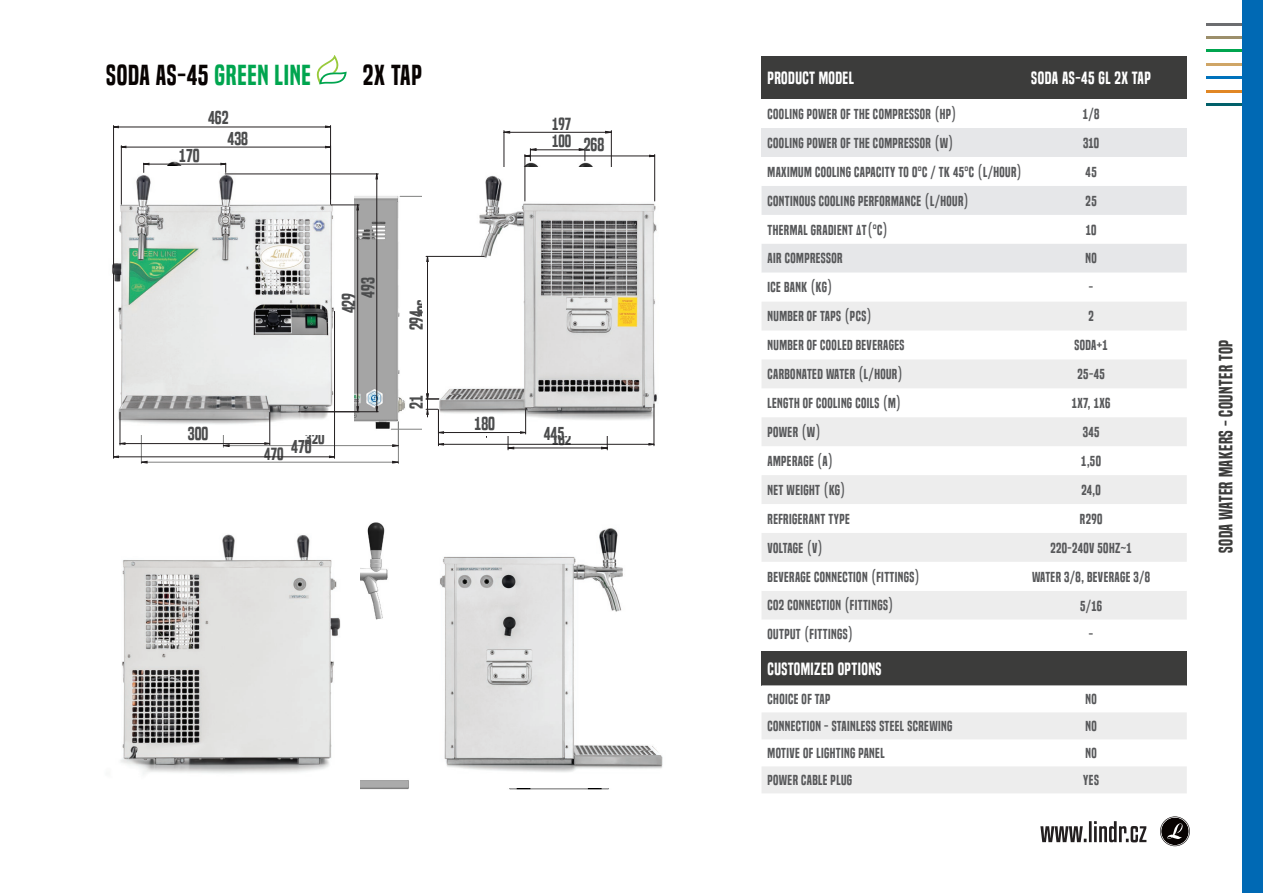
<style>
.page{position:relative;width:1263px;height:893px;background:#fff}
.page>*{position:absolute;margin:0;border:0;box-sizing:border-box;transform-origin:0 0}
.t1{font:27px "Built Titling Sb";letter-spacing:.025em;color:#080302}
.t2{font:18px "Built Titling Sb";letter-spacing:.025em;color:#3c3c3b}
.t3{font:17.4px "Built Titling Sb";color:#4b4c4d}
.t4{font:16.5px "Built Titling Sb";letter-spacing:.025em;color:#fff}
.t5{font:16.35px "Built Titling Sb";color:#4b4c4d}
.t6{font:13.5px/29px "Built Titling Sb";letter-spacing:.03em;color:#57585a}
.s1{color:#00a54f}
</style>
<div class="page">
<img style="left:360px;top:522px;width:49px;height:268px">
<hr style="left:398px;top:422px;width:1px;height:42px;background:#808180">
<hr style="left:141px;top:430px;width:1px;height:34px;background:#808180">
<hr style="left:391px;top:429px;width:42px;height:1px;background:#808180">
<hr style="left:400px;top:196px;width:33px;height:1px;background:#808180">
<svg style="left:505px;top:131px;width:106px;height:1px"></svg>
<hr style="left:611px;top:131px;width:1px;height:68px;background:#231f20">
<hr style="left:504px;top:131px;width:1px;height:68px;background:#231f20">
<hr style="left:504px;top:132px;width:107px;height:1px;background:#231f20">
<hr style="left:1206px;top:50px;width:57px;height:2px;background:#00a54f">
<hr style="left:1206px;top:63px;width:57px;height:3px;background:#cfa566">
<hr style="left:1206px;top:36px;width:57px;height:3px;background:#9c8f6b">
<hr style="left:1206px;top:23px;width:57px;height:2px;background:#6c6d70">
<hr style="left:1206px;top:90px;width:57px;height:2px;background:#e18724">
<hr style="left:1206px;top:76px;width:57px;height:3px;background:#0072bc">
<hr style="left:1206px;top:103px;width:57px;height:3px;background:#01606a">
<div style="left:1242px;top:0;width:21px;height:893px;background:#0069b4"></div>
<img style="left:423px;top:168px;width:234px;height:262px">
<img style="left:440px;top:528px;width:223px;height:244px">
<img style="left:120px;top:534px;width:221px;height:241px">
<hr style="left:330px;top:125px;width:1px;height:74px;background:#231f20">
<hr style="left:113px;top:125px;width:1px;height:142px;background:#231f20">
<svg style="left:113px;top:126px;width:219px;height:332px"></svg>
<svg style="left:120px;top:163px;width:279px;height:300px"></svg>
<hr style="left:654px;top:154px;width:1px;height:47px;background:#231f20">
<hr style="left:525px;top:154px;width:1px;height:47px;background:#231f20">
<hr style="left:654px;top:404px;width:1px;height:42px;background:#231f20">
<svg style="left:525px;top:149px;width:130px;height:12px"></svg>
<svg style="left:426px;top:196px;width:228px;height:254px"></svg>
<svg style="left:1160px;top:816px;width:30px;height:30px"></svg>
<svg style="left:1040px;top:821px;width:106px;height:21px"></svg>
<svg style="left:317px;top:55px;width:30px;height:29px"></svg>
<div style="left:761px;top:57px;width:426px;height:42px;background:#3c3c3b"></div>
<div style="left:761px;top:128px;width:426px;height:29px;background:#e6e7e9"></div>
<svg style="left:761px;top:186px;width:426px;height:87px"></svg>
<div style="left:762px;top:302px;width:425px;height:28px;background:#ededed"></div>
<svg style="left:762px;top:360px;width:425px;height:144px;fill:#ededed"></svg>
<svg style="left:762px;top:533px;width:425px;height:86px;fill:#ededed"></svg>
<div style="left:761px;top:651px;width:426px;height:34px;background:#3c3c3b"></div>
<svg style="left:761px;top:685px;width:426px;height:108px"></svg>
<h1 class="t1" style="left:106px;top:59px;width:206px">SODA AS-45 <span class="s1">GREEN LINE</span></h1>
<h1 class="t1" style="left:363px;top:59px;width:61px">2X TAP</h1>
<p class="t4" style="left:767px;top:68px;width:88px">PRODUCT MODEL</p>
<p class="t6" style="left:767px;top:99px;width:256px">COOLING POWER OF THE COMPRESSOR (HP)<br>COOLING POWER OF THE COMPRESSOR (W)<br>MAXIMUM COOLING CAPACITY TO 0°C / TK 45°C (L/HOUR)<br>CONTINOUS COOLING PERFORMANCE (L/HOUR)<br>THERMAL GRADIENT ΔT(°C)<br>AIR COMPRESSOR<br>ICE BANK (KG)<br>NUMBER OF TAPS (PCS)<br>NUMBER OF COOLED BEVERAGES<br>CARBONATED WATER (L/HOUR)<br>LENGTH OF COOLING COILS (M)<br>POWER (W)<br>AMPERAGE (A)<br>NET WEIGHT (KG)<br>REFRIGERANT TYPE<br>VOLTAGE (V)<br>BEVERAGE CONNECTION (FITTINGS)<br>CO2 CONNECTION (FITTINGS)<br>OUTPUT (FITTINGS)</p>
<p class="t4" style="left:767px;top:659px;width:116px">CUSTOMIZED OPTIONS</p>
<p class="t6" style="left:767px;top:686px;width:186px;line-height:27px">CHOICE OF TAP<br>CONNECTION - STAINLESS STEEL SCREWING<br>MOTIVE OF LIGHTING PANEL<br>POWER CABLE PLUG</p>
<p class="t3" style="left:208px;top:108px;width:22px">462</p>
<p class="t5" style="left:552px;top:114px;width:21px">197</p>
<p class="t3" style="left:228px;top:128px;width:22px">438</p>
<p class="t5" style="left:552px;top:132px;width:21px">100</p>
<p class="t3" style="left:584px;top:134px;width:22px">268</p>
<p class="t3" style="left:179px;top:145px;width:22px">170</p>
<p class="t3" style="left:358px;top:298px;width:22px;rotate:-90deg">493</p>
<p class="t3" style="left:338px;top:313px;width:22px;rotate:-90deg">429</p>
<p class="t5" style="left:414px;top:318px;width:21px;rotate:-90deg">426</p>
<p class="t3" style="left:406px;top:330px;width:22px;rotate:-90deg">294</p>
<p class="t3" style="left:406px;top:409px;width:15px;rotate:-90deg">21</p>
<p class="t3" style="left:474px;top:413px;width:22px">180</p>
<p class="t3" style="left:188px;top:423px;width:22px">300</p>
<p class="t3" style="left:544px;top:423px;width:22px">445</p>
<p class="t5" style="left:305px;top:428px;width:21px">320</p>
<p class="t5" style="left:552px;top:429px;width:21px">182</p>
<p class="t3" style="left:291px;top:436px;width:22px">470</p>
<p class="t5" style="left:264px;top:444px;width:21px">470</p>
<p class="t4" style="left:1031px;top:68px;width:121px">SODA AS-45 GL 2X TAP</p>
<p class="t6" style="left:1032px;top:100px;width:120px;text-align:center">1/8<br>310<br>45<br>25<br>10<br>NO<br>-<br>2<br>SODA+1<br>25-45<br>1X7, 1X6<br>345<br>1,50<br>24,0<br>R290<br>220-240V 50HZ~1<br>WATER 3/8, BEVERAGE 3/8<br>5/16<br>-</p>
<p class="t6" style="left:1083px;top:686px;width:17px;line-height:27px">NO<br>NO<br>NO<br>YES</p>
<h2 class="t2" style="left:1215px;top:553px;width:214px;rotate:-90deg">SODA WATER MAKERS - COUNTER TOP</h2>
</div>
